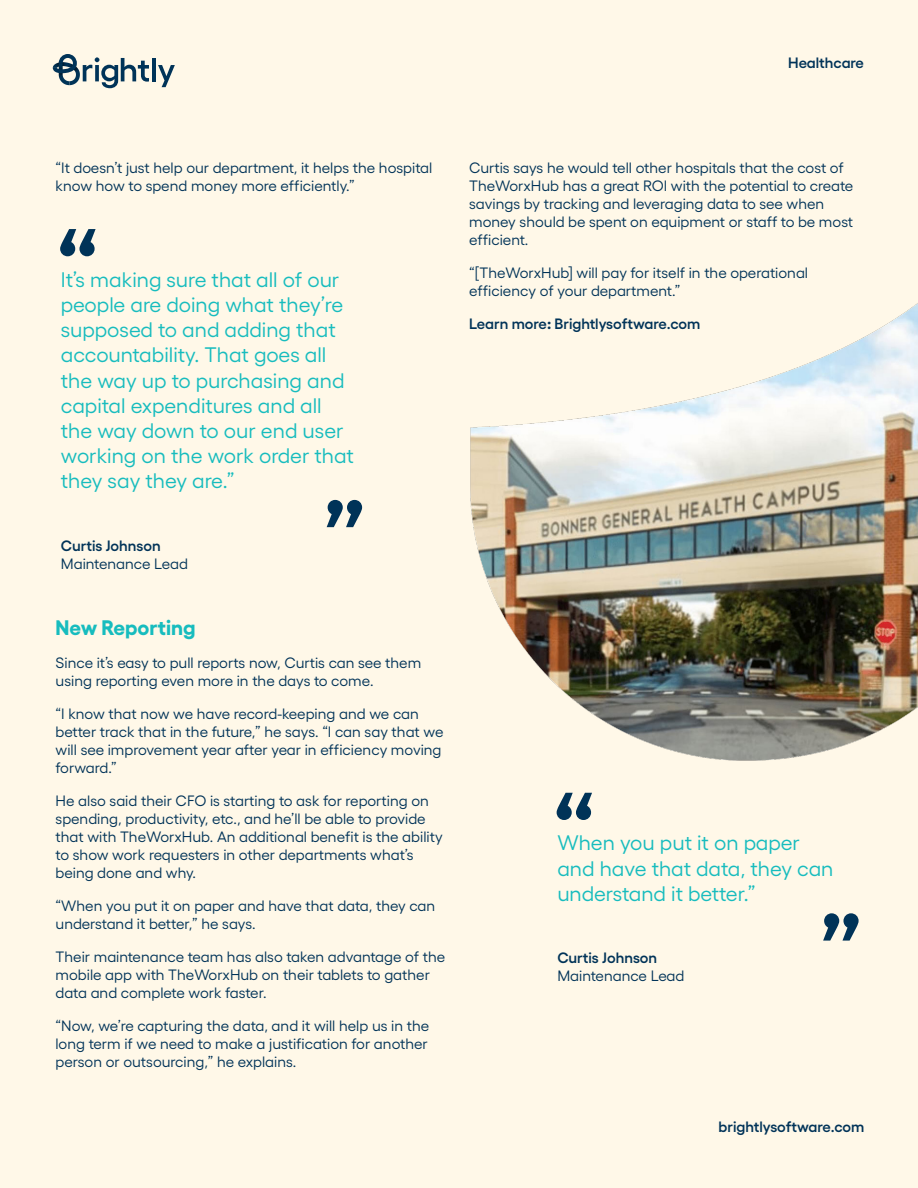
<style>
.page{position:relative;width:918px;height:1188px;background:#fff8e8}
.page>*{position:absolute;margin:0;border:0;box-sizing:border-box;transform-origin:0 0}
.t1{font:700 90px "Yellix";color:#003358}
.t2{font:21px/25.2px "Yellix";color:#17bcbe}
.t3{font:700 21px "Yellix";color:#17bcbe}
.t4{font:15px/18px "Yellix";color:#003358}
.t5{font:600 15px "Yellix";color:#003358}
.s1{font-weight:700}
</style>
<div class="page">
<svg style="left:53px;top:54px;width:24px;height:31px"></svg>
<svg style="left:83px;top:57px;width:66px;height:31px;background:#abb7b8"></svg>
<hr style="left:152px;top:58px;width:4px;height:23px;background:#003358">
<svg style="left:158px;top:65px;width:17px;height:22px"></svg>
<img style="left:459px;top:284px;width:459px;height:498px">
<p class="t5" style="left:788px;top:51px;width:77px">Healthcare</p>
<p class="t4" style="left:56px;top:158px;width:378px">“It doesn’t just help our department, it helps the hospital know how to spend money more efficiently.”</p>
<h1 class="t1" style="left:56px;top:196px;width:46px">“</h1>
<p class="t2" style="left:61px;top:265px;width:295px">It’s making sure that all of our people are doing what they’re supposed to and adding that accountability. That goes all the way up to purchasing and capital expenditures and all the way down to our end user working on the work order that they say they are.”</p>
<p class="t5" style="left:61px;top:534px;width:101px">Curtis Johnson</p>
<p class="t4" style="left:61px;top:553px;width:129px">Maintenance Lead</p>
<h1 class="t1" style="left:367px;top:560px;width:46px;rotate:-180deg">“</h1>
<h2 class="t3" style="left:56px;top:610px;width:141px">New Reporting</h2>
<p class="t4" style="left:56px;top:652px;width:367px">Since it’s easy to pull reports now, Curtis can see them using reporting even more in the days to come.</p>
<p class="t4" style="left:56px;top:703px;width:389px">“I know that now we have record-keeping and we can better track that in the future,” he says. “I can say that we will see improvement year after year in efficiency moving forward.”</p>
<p class="t4" style="left:56px;top:790px;width:389px">He also said their CFO is starting to ask for reporting on spending, productivity, etc., and he’ll be able to provide that with TheWorxHub. An additional benefit is the ability to show work requesters in other departments what’s being done and why.</p>
<p class="t4" style="left:56px;top:895px;width:381px">“When you put it on paper and have that data, they can understand it better,” he says.</p>
<p class="t4" style="left:56px;top:946px;width:391px">Their maintenance team has also taken advantage of the mobile app with TheWorxHub on their tablets to gather data and complete work faster.</p>
<p class="t4" style="left:56px;top:1015px;width:375px;text-align:justify">“Now, we’re capturing the data, and it will help us in the long term if we need to make a justification for another person or outsourcing,” he explains.</p>
<p class="t4" style="left:469px;top:158px;width:386px">Curtis says he would tell other hospitals that the cost of TheWorxHub has a great ROI with the potential to create savings by tracking and leveraging data to see when money should be spent on equipment or staff to be most efficient.</p>
<p class="t4" style="left:469px;top:263px;width:341px">“[TheWorxHub] will pay for itself in the operational efficiency of your department.”</p>
<p class="t5" style="left:469px;top:312px;width:233px">Learn more<span class="s1">:</span> Brightlysoftware.com</p>
<h1 class="t1" style="left:552px;top:760px;width:46px">“</h1>
<h2 class="t2" style="left:557px;top:828px;width:278px">When you put it on paper and have that data, they can understand it better.”</h2>
<p class="t5" style="left:557px;top:946px;width:101px">Curtis Johnson</p>
<p class="t4" style="left:557px;top:966px;width:129px">Maintenance Lead</p>
<h1 class="t1" style="left:863px;top:974px;width:46px;rotate:-180deg">“</h1>
<p class="t5" style="left:719px;top:1115px;width:147px">brightlysoftware.com</p>
</div>
